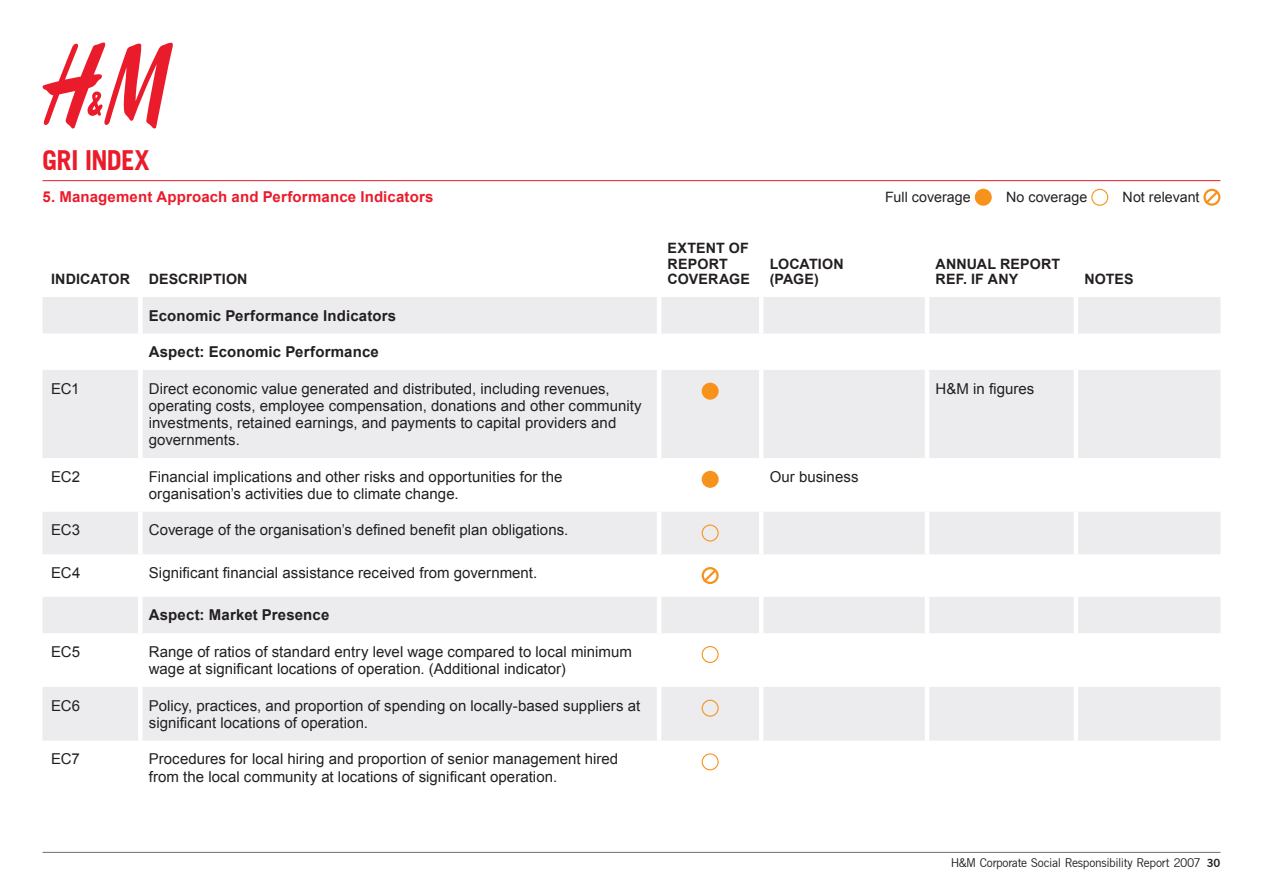
<style>
.page{position:relative;width:1263px;height:893px;background:#fff}
.page>*{position:absolute;margin:0;border:0;box-sizing:border-box;transform-origin:0 0}
.t1{font:27px "Trade Gothic HM Bold";letter-spacing:-.005em;color:#ea1c2b}
.t2{font:15px/17.2px "Arial";letter-spacing:.005em;color:#231f20}
.t3{font:700 15px "Arial";letter-spacing:.01em;color:#231f20}
.t4{font:700 15px "Arial";letter-spacing:.01em;color:#ea1c2b}
.t5{font:700 14.25px/15.8px "Arial";letter-spacing:.01em;color:#231f20}
.t6{font:14.25px "Arial";letter-spacing:.005em;color:#231f20}
.t7{font:700 14.25px/15.8px "Arial";letter-spacing:-.01em;color:#231f20}
.t8{font:12px "Trade Gothic";letter-spacing:-.03em;color:#231f20}
.s1{font-family:"Trade Gothic HM Display Narrow";font-weight:700}
</style>
<div class="page">
<hr style="left:43px;top:180px;width:1177px;height:1px;background:#ea1c2b">
<hr style="left:43px;top:852px;width:1177px;height:1px;background:#6c6d70">
<div style="left:975px;top:189px;width:17px;height:17px;background:#f7931d;border-radius:50%"></div>
<div style="left:1091px;top:189px;width:17px;height:17px;border:1px solid #f7931d;border-radius:50%"></div>
<svg style="left:1203px;top:188px;width:18px;height:18px"></svg>
<svg style="left:43px;top:43px;width:130px;height:86px"></svg>
<svg style="left:43px;top:297px;width:1177px;height:444px;fill:#ececee"></svg>
<hr style="left:657px;top:297px;width:4px;height:36px;background:#fff">
<hr style="left:759px;top:297px;width:4px;height:36px;background:#fff">
<hr style="left:925px;top:297px;width:4px;height:36px;background:#fff">
<hr style="left:657px;top:370px;width:4px;height:88px;background:#fff">
<hr style="left:759px;top:370px;width:4px;height:88px;background:#fff">
<hr style="left:925px;top:370px;width:4px;height:88px;background:#fff">
<hr style="left:657px;top:512px;width:4px;height:42px;background:#fff">
<hr style="left:759px;top:512px;width:4px;height:42px;background:#fff">
<hr style="left:925px;top:512px;width:4px;height:42px;background:#fff">
<hr style="left:657px;top:597px;width:4px;height:36px;background:#fff">
<hr style="left:759px;top:597px;width:4px;height:36px;background:#fff">
<hr style="left:925px;top:597px;width:4px;height:36px;background:#fff">
<hr style="left:657px;top:687px;width:4px;height:54px;background:#fff">
<hr style="left:759px;top:687px;width:4px;height:54px;background:#fff">
<hr style="left:925px;top:687px;width:4px;height:54px;background:#fff">
<div style="left:138px;top:297px;width:5px;height:36px;background:#fff"></div>
<div style="left:1073px;top:297px;width:5px;height:36px;background:#fff"></div>
<div style="left:138px;top:370px;width:5px;height:88px;background:#fff"></div>
<div style="left:1073px;top:370px;width:5px;height:88px;background:#fff"></div>
<div style="left:138px;top:512px;width:5px;height:42px;background:#fff"></div>
<div style="left:1073px;top:512px;width:5px;height:42px;background:#fff"></div>
<div style="left:138px;top:597px;width:5px;height:36px;background:#fff"></div>
<div style="left:1073px;top:597px;width:5px;height:36px;background:#fff"></div>
<div style="left:138px;top:687px;width:5px;height:54px;background:#fff"></div>
<div style="left:1073px;top:687px;width:5px;height:54px;background:#fff"></div>
<div style="left:702px;top:383px;width:17px;height:17px;background:#f7931d;border-radius:50%"></div>
<div style="left:702px;top:471px;width:17px;height:17px;background:#f7931d;border-radius:50%"></div>
<div style="left:702px;top:524px;width:17px;height:17px;border:1px solid #f7931d;border-radius:50%"></div>
<svg style="left:701px;top:567px;width:18px;height:18px"></svg>
<div style="left:702px;top:646px;width:17px;height:17px;border:1px solid #f7931d;border-radius:50%"></div>
<div style="left:702px;top:700px;width:17px;height:17px;border:1px solid #f7931d;border-radius:50%"></div>
<div style="left:702px;top:753px;width:17px;height:17px;border:1px solid #f7931d;border-radius:50%"></div>
<h1 class="t1" style="left:43px;top:144px;width:109px">GRI INDEX</h1>
<p class="t4" style="left:43px;top:189px;width:392px">5. Management Approach and Performance Indicators</p>
<p class="t5" style="left:51px;top:271px;width:80px">Indicator</p>
<p class="t5" style="left:149px;top:271px;width:100px">Description</p>
<p class="t3" style="left:149px;top:307px;width:249px">Economic Performance Indicators</p>
<p class="t3" style="left:149px;top:343px;width:232px">Aspect: Economic Performance</p>
<p class="t5" style="left:668px;top:240px;width:84px">Extent of report coverage</p>
<p class="t6" style="left:885px;top:189px;width:87px">Full coverage</p>
<p class="t6" style="left:1006px;top:189px;width:83px">No coverage</p>
<p class="t6" style="left:1122px;top:189px;width:78px">Not relevant</p>
<p class="t7" style="left:770px;top:256px;width:75px">Location (page)</p>
<p class="t5" style="left:935px;top:256px;width:126px">Annual Report ref. if any</p>
<p class="t5" style="left:1084px;top:271px;width:51px">N otes</p>
<p class="t2" style="left:51px;top:380px;width:30px">EC1</p>
<p class="t2" style="left:149px;top:380px;width:494px">Direct economic value generated and distributed, including revenues, operating costs, employee compensation, donations and other community investments, retained earnings, and payments to capital providers and governments.</p>
<p class="t2" style="left:935px;top:380px;width:100px">H&amp;M in figures</p>
<p class="t2" style="left:51px;top:468px;width:31px">EC2</p>
<p class="t2" style="left:149px;top:468px;width:415px">Financial implications and other risks and opportunities for the organisation’s activities due to climate change.</p>
<p class="t2" style="left:770px;top:468px;width:90px">Our business</p>
<p class="t2" style="left:51px;top:522px;width:31px">EC3</p>
<p class="t2" style="left:149px;top:522px;width:421px">Coverage of the organisation’s defined benefit plan obligations.</p>
<p class="t2" style="left:51px;top:564px;width:31px">EC4</p>
<p class="t2" style="left:149px;top:564px;width:390px">Significant financial assistance received from government.</p>
<p class="t3" style="left:149px;top:607px;width:182px">Aspect: Market Presence</p>
<p class="t2" style="left:51px;top:643px;width:31px">EC5</p>
<p class="t2" style="left:149px;top:643px;width:485px">Range of ratios of standard entry level wage compared to local minimum wage at significant locations of operation. (Additional indicator)</p>
<p class="t2" style="left:51px;top:697px;width:31px">EC6</p>
<p class="t2" style="left:149px;top:697px;width:493px">Policy, practices, and proportion of spending on locally-based suppliers at significant locations of operation.</p>
<p class="t2" style="left:51px;top:750px;width:30px">EC7</p>
<p class="t2" style="left:149px;top:750px;width:471px">Procedures for local hiring and proportion of senior management hired from the local community at locations of significant operation.</p>
<p class="t8" style="left:951px;top:856px;width:271px">H&amp;M Corporate Social Responsibility Report 2007 <span class="s1">30</span></p>
</div>
